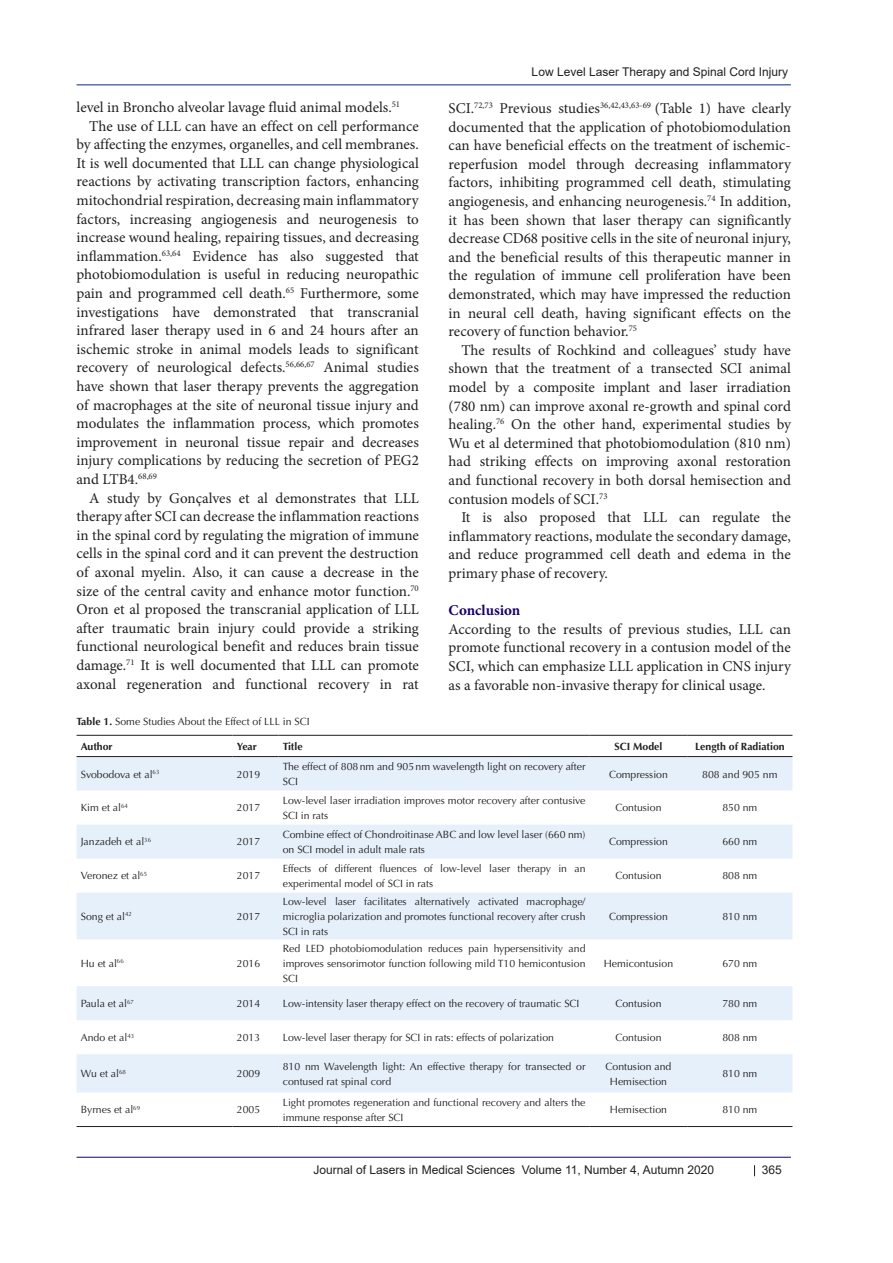
<style>
.page{position:relative;width:893px;height:1263px;background:#fff}
.page>*{position:absolute;margin:0;border:0;box-sizing:border-box;transform-origin:0 0}
.t1{font:15px/18.6px "Minion Pro";color:#231f20;text-align:justify}
.t2{font:700 15px "Minion Pro";color:#190066}
.t3{font:12px "Arial";color:#231f20}
.t4{font:10.5px/15px "Optima LT Std";color:#231f20}
.t5{font:700 10.5px "Optima LT Std";color:#231f20}
.s1{font-weight:700}
</style>
<div class="page">
<hr style="left:77px;top:1157px;width:714px;height:1px;background:#190066">
<hr style="left:77px;top:85px;width:714px;height:1px;background:#053278">
<svg style="left:77px;top:757px;width:715px;height:335px;fill:#e6f0fa"></svg>
<hr style="left:77px;top:735px;width:156px;height:1px;background:#231f20">
<hr style="left:233px;top:735px;width:46px;height:1px;background:#231f20">
<hr style="left:279px;top:735px;width:311px;height:1px;background:#231f20">
<hr style="left:590px;top:735px;width:97px;height:1px;background:#231f20">
<hr style="left:687px;top:735px;width:105px;height:1px;background:#231f20">
<hr style="left:77px;top:756px;width:156px;height:1px;background:#231f20">
<hr style="left:233px;top:756px;width:46px;height:1px;background:#231f20">
<hr style="left:279px;top:756px;width:311px;height:1px;background:#231f20">
<hr style="left:590px;top:756px;width:97px;height:1px;background:#231f20">
<hr style="left:687px;top:756px;width:105px;height:1px;background:#231f20">
<hr style="left:77px;top:1126px;width:156px;height:1px;background:#231f20">
<hr style="left:233px;top:1126px;width:46px;height:1px;background:#231f20">
<hr style="left:279px;top:1126px;width:311px;height:1px;background:#231f20">
<hr style="left:590px;top:1126px;width:97px;height:1px;background:#231f20">
<hr style="left:687px;top:1126px;width:105px;height:1px;background:#231f20">
<p class="t1" style="left:77px;top:98px;width:325px">level in Broncho alveolar lavage fluid animal models.<sup>51</sup></p>
<p class="t1" style="left:77px;top:116px;width:344px;text-indent:13px">The use of LLL can have an effect on cell performance by affecting the enzymes, organelles, and cell membranes.<br>It is well documented that LLL can change physiological reactions by activating transcription factors, enhancing mitochondrial respiration, decreasing main inflammatory factors, increasing angiogenesis and neurogenesis to increase wound healing, repairing tissues, and decreasing inflammation.<sup>63,64</sup> Evidence has also suggested that photobiomodulation is useful in reducing neuropathic pain and programmed cell death.<sup>65</sup> Furthermore, some investigations have demonstrated that transcranial infrared laser therapy used in 6 and 24 hours after an ischemic stroke in animal models leads to significant recovery of neurological defects.<sup>56,66,67</sup> Animal studies have shown that laser therapy prevents the aggregation of macrophages at the site of neuronal tissue injury and modulates the inflammation process, which promotes improvement in neuronal tissue repair and decreases injury complications by reducing the secretion of PEG2 and LTB4.<sup>68,69</sup></p>
<p class="t1" style="left:77px;top:488px;width:344px;text-indent:13px">A study by Gonçalves et al demonstrates that LLL therapy after SCI can decrease the inflammation reactions in the spinal cord by regulating the migration of immune cells in the spinal cord and it can prevent the destruction of axonal myelin. Also, it can cause a decrease in the size of the central cavity and enhance motor function.<sup>70<br></sup>Oron et al proposed the transcranial application of LLL after traumatic brain injury could provide a striking functional neurological benefit and reduces brain tissue damage.<sup>71</sup> It is well documented that LLL can promote axonal regeneration and functional recovery in rat</p>
<p class="t3" style="left:532px;top:64px;width:258px">Low Level Laser Therapy and Spinal Cord Injury</p>
<p class="t1" style="left:449px;top:99px;width:344px">SCI.<sup>72,73</sup> Previous studies<sup>36,42,43,63-69</sup> (Table 1) have clearly documented that the application of photobiomodulation can have beneficial effects on the treatment of ischemic&shy;reperfusion model through decreasing inflammatory factors, inhibiting programmed cell death, stimulating angiogenesis, and enhancing neurogenesis.<sup>74</sup> In addition, it has been shown that laser therapy can significantly decrease CD68 positive cells in the site of neuronal injury, and the beneficial results of this therapeutic manner in the regulation of immune cell proliferation have been demonstrated, which may have impressed the reduction in neural cell death, having significant effects on the recovery of function behavior.<sup>75</sup></p>
<p class="t1" style="left:449px;top:341px;width:344px;text-indent:13px">The results of Rochkind and colleagues’ study have shown that the treatment of a transected SCI animal model by a composite implant and laser irradiation (780 nm) can improve axonal re-growth and spinal cord healing.<sup>76</sup> On the other hand, experimental studies by Wu et al determined that photobiomodulation (810 nm) had striking effects on improving axonal restoration and functional recovery in both dorsal hemisection and contusion models of SCI.<sup>73</sup></p>
<p class="t1" style="left:449px;top:508px;width:344px;text-indent:13px">It is also proposed that LLL can regulate the inflammatory reactions, modulate the secondary damage, and reduce programmed cell death and edema in the primary phase of recovery.</p>
<p class="t2" style="left:449px;top:600px;width:73px">Conclusion</p>
<p class="t1" style="left:449px;top:620px;width:344px">According to the results of previous studies, LLL can promote functional recovery in a contusion model of the SCI, which can emphasize LLL application in CNS injury as a favorable non-invasive therapy for clinical usage.</p>
<p class="t4" style="left:77px;top:714px;width:235px"><span class="s1">Table 1.</span> Some Studies About the Effect of LLL in SCI</p>
<p class="t5" style="left:81px;top:740px;width:33px">Author</p>
<p class="t5" style="left:237px;top:740px;width:22px">Year</p>
<p class="t5" style="left:283px;top:740px;width:21px">Title</p>
<p class="t5" style="left:615px;top:740px;width:49px">SCI Model</p>
<p class="t5" style="left:695px;top:740px;width:91px">Length of Radiation</p>
<p class="t4" style="left:81px;top:767px;width:80px">Svobodova et al<sup>63</sup></p>
<p class="t4" style="left:237px;top:767px;width:25px">2019</p>
<p class="t4" style="left:283px;top:759px;width:304px">The effect of 808nm and 905nm wavelength light on recovery after<br>SCI</p>
<p class="t4" style="left:609px;top:767px;width:60px">Compression</p>
<p class="t4" style="left:702px;top:767px;width:77px">808 and 905 nm</p>
<p class="t4" style="left:81px;top:800px;width:49px">Kim et al<sup>64</sup></p>
<p class="t4" style="left:237px;top:800px;width:25px">2017</p>
<p class="t4" style="left:283px;top:793px;width:304px">Low-level laser irradiation improves motor recovery after contusive<br>SCI in rats</p>
<p class="t4" style="left:615px;top:800px;width:48px">Contusion</p>
<p class="t4" style="left:722px;top:800px;width:37px">850 nm</p>
<p class="t4" style="left:81px;top:834px;width:72px">Janzadeh et al<sup>36</sup></p>
<p class="t4" style="left:237px;top:834px;width:25px">2017</p>
<p class="t4" style="left:283px;top:827px;width:304px">Combine effect of Chondroitinase ABC and low level laser (660 nm) on SCI model in adult male rats</p>
<p class="t4" style="left:609px;top:834px;width:60px">Compression</p>
<p class="t4" style="left:722px;top:834px;width:37px">660 nm</p>
<p class="t4" style="left:81px;top:868px;width:68px">Veronez et al<sup>65</sup></p>
<p class="t4" style="left:237px;top:868px;width:25px">2017</p>
<p class="t4" style="left:283px;top:861px;width:304px">Effects of different fluences of low-level laser therapy in an experimental model of SCI in rats</p>
<p class="t4" style="left:615px;top:868px;width:48px">Contusion</p>
<p class="t4" style="left:722px;top:868px;width:37px">808 nm</p>
<p class="t4" style="left:81px;top:909px;width:53px">Song et al<sup>42</sup></p>
<p class="t4" style="left:237px;top:909px;width:25px">2017</p>
<p class="t4" style="left:283px;top:894px;width:304px;text-align:justify">Low-level laser facilitates alternatively activated macrophage/ microglia polarization and promotes functional recovery after crush SCI in rats</p>
<p class="t4" style="left:609px;top:909px;width:60px">Compression</p>
<p class="t4" style="left:722px;top:909px;width:37px">810 nm</p>
<p class="t4" style="left:81px;top:956px;width:44px">Hu et al<sup>66</sup></p>
<p class="t4" style="left:237px;top:956px;width:25px">2016</p>
<p class="t4" style="left:283px;top:941px;width:304px;text-align:justify">Red LED photobiomodulation reduces pain hypersensitivity and improves sensorimotor function following mild T10 hemicontusion SCI</p>
<p class="t4" style="left:604px;top:956px;width:71px">Hemicontusion</p>
<p class="t4" style="left:722px;top:956px;width:37px">670 nm</p>
<p class="t4" style="left:81px;top:996px;width:55px">Paula et al<sup>67</sup></p>
<p class="t4" style="left:237px;top:996px;width:25px">2014</p>
<p class="t4" style="left:283px;top:996px;width:298px">Low-intensity laser therapy effect on the recovery of traumatic SCI</p>
<p class="t4" style="left:615px;top:996px;width:48px">Contusion</p>
<p class="t4" style="left:722px;top:996px;width:37px">780 nm</p>
<p class="t4" style="left:81px;top:1030px;width:55px">Ando et al<sup>43</sup></p>
<p class="t4" style="left:237px;top:1030px;width:25px">2013</p>
<p class="t4" style="left:283px;top:1030px;width:273px">Low-level laser therapy for SCI in rats: effects of polarization</p>
<p class="t4" style="left:615px;top:1030px;width:48px">Contusion</p>
<p class="t4" style="left:722px;top:1030px;width:37px">808 nm</p>
<p class="t4" style="left:81px;top:1066px;width:47px">Wu et al<sup>68</sup></p>
<p class="t4" style="left:237px;top:1066px;width:25px">2009</p>
<p class="t4" style="left:283px;top:1059px;width:304px">810 nm Wavelength light: An effective therapy for transected or contused rat spinal cord</p>
<p class="t4" style="left:605px;top:1059px;width:67px;text-align:center">Contusion and<br>Hemisection</p>
<p class="t4" style="left:722px;top:1066px;width:37px">810 nm</p>
<p class="t4" style="left:81px;top:1102px;width:61px">Byrnes et al<sup>69</sup></p>
<p class="t4" style="left:237px;top:1102px;width:25px">2005</p>
<p class="t4" style="left:283px;top:1095px;width:304px">Light promotes regeneration and functional recovery and alters the immune response after SCI</p>
<p class="t4" style="left:610px;top:1102px;width:59px">Hemisection</p>
<p class="t4" style="left:722px;top:1102px;width:37px">810 nm</p>
<p class="t3" style="left:314px;top:1162px;width:402px">Journal of Lasers in Medical Sciences Volume 11, Number 4, Autumn 2020</p>
<p class="t3" style="left:762px;top:1161px;width:22px">365</p>
</div>
